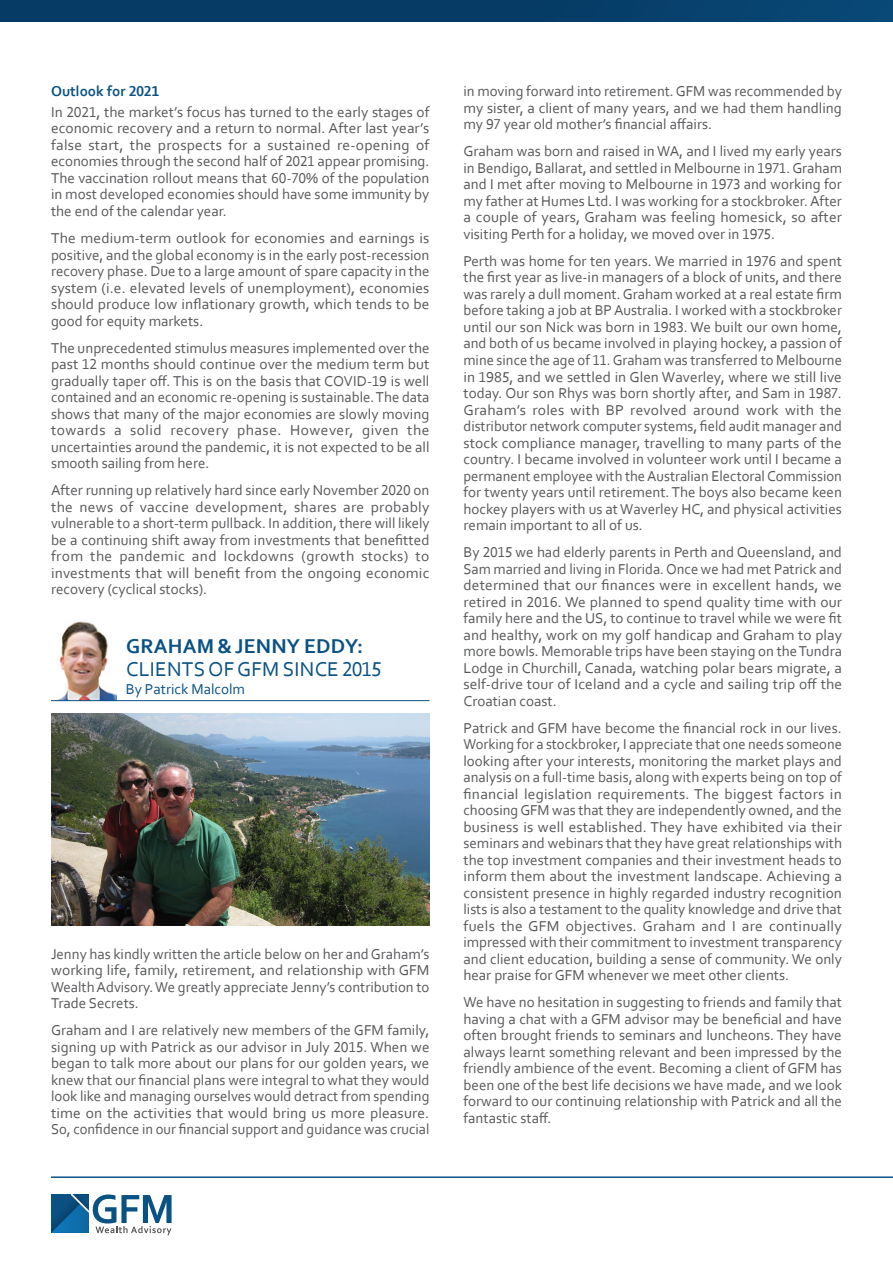
<style>
.page{position:relative;width:893px;height:1263px;background:#fff}
.page>*{position:absolute;margin:0;border:0;box-sizing:border-box;transform-origin:0 0}
.Section_Titles__3_Li{font:21px/22.5px "Corbel GFM Custom";letter-spacing:.01em;color:#0a5283}
.Body_Copy{font:15px/16.5px "Corbel GFM Custom";color:#57585a;text-align:justify}
.Section_Author{font:15px "Corbel GFM Custom";color:#0a5283}
.Body_Title{font:700 15px "Corbel GFM Custom";color:#0a5283}
.s1{font-weight:700}
</style>
<div class="page">
<div style="left:0;top:0;width:893px;height:21px;background:linear-gradient(to right,#043860,#084471)"></div>
<hr style="left:51px;top:1176px;width:842px;height:2px;background:#0a5283">
<svg style="left:51px;top:1194px;width:121px;height:41px"></svg>
<img style="left:51px;top:713px;width:378px;height:212px">
<img style="left:57px;top:621px;width:59px;height:79px">
<hr style="left:51px;top:700px;width:378px;height:1px;background:#0a5283">
<p class="Body_Title" style="left:51px;top:82px;width:110px">Outlook for 2021</p>
<p class="Body_Copy" style="left:51px;top:103px;width:380px">In 2021, the market’s focus has turned to the early stages of economic recovery and a return to normal. After last year’s false start, the prospects for a sustained re-opening of economies through the second half of 2021 appear promising.<br>The vaccination rollout means that 60-70% of the population in most developed economies should have some immunity by the end of the calendar year.</p>
<p class="Body_Copy" style="left:51px;top:229px;width:380px">The medium-term outlook for economies and earnings is positive, and the global economy is in the early post-recession recovery phase. Due to a large amount of spare capacity in the system (i.e. elevated levels of unemployment), economies should produce low inflationary growth, which tends to be good for equity markets.</p>
<p class="Body_Copy" style="left:51px;top:339px;width:380px">The unprecedented stimulus measures implemented over the past 12 months should continue over the medium term but gradually taper off. This is on the basis that COVID-19 is well contained and an economic re-opening is sustainable. The data shows that many of the major economies are slowly moving towards a solid recovery phase. However, given the uncertainties around the pandemic, it is not expected to be all smooth sailing from here.</p>
<p class="Body_Copy" style="left:51px;top:482px;width:380px">After running up relatively hard since early November 2020 on the news of vaccine development, shares are probably vulnerable to a short-term pullback. In addition, there will likely be a continuing shift away from investments that benefitted from the pandemic and lockdowns (growth stocks) to investments that will benefit from the ongoing economic recovery (cyclical stocks).</p>
<p class="Section_Titles__3_Li" style="left:126px;top:634px;width:257px"><span class="s1">GRAHAM &amp; JENNY EDDY:<br></span>CLIENTS OF GFM SINCE 2015</p>
<p class="Section_Author" style="left:126px;top:679px;width:121px">By Patrick Malcolm</p>
<p class="Body_Copy" style="left:51px;top:945px;width:380px">Jenny has kindly written the article below on her and Graham’s working life, family, retirement, and relationship with GFM Wealth Advisory. We greatly appreciate Jenny’s contribution to Trade Secrets.</p>
<p class="Body_Copy" style="left:51px;top:1022px;width:380px">Graham and I are relatively new members of the GFM family, signing up with Patrick as our advisor in July 2015. When we began to talk more about our plans for our golden years, we knew that our financial plans were integral to what they would look like and managing ourselves would detract from spending time on the activities that would bring us more pleasure.<br>So, confidence in our financial support and guidance was crucial</p>
<p class="Body_Copy" style="left:463px;top:83px;width:380px">in moving forward into retirement. GFM was recommended by my sister, a client of many years, and we had them handling my 97 year old mother’s financial affairs.</p>
<p class="Body_Copy" style="left:463px;top:143px;width:380px">Graham was born and raised in WA, and I lived my early years in Bendigo, Ballarat, and settled in Melbourne in 1971. Graham and I met after moving to Melbourne in 1973 and working for my father at Humes Ltd. I was working for a stockbroker. After a couple of years, Graham was feeling homesick, so after visiting Perth for a holiday, we moved over in 1975.</p>
<p class="Body_Copy" style="left:463px;top:252px;width:380px">Perth was home for ten years. We married in 1976 and spent the first year as live-in managers of a block of units, and there was rarely a dull moment. Graham worked at a real estate firm before taking a job at BP Australia. I worked with a stockbroker until our son Nick was born in 1983. We built our own home, and both of us became involved in playing hockey, a passion of mine since the age of 11. Graham was transferred to Melbourne in 1985, and we settled in Glen Waverley, where we still live today. Our son Rhys was born shortly after, and Sam in 1987.<br>Graham’s roles with BP revolved around work with the distributor network computer systems, field audit manager and stock compliance manager, travelling to many parts of the country. I became involved in volunteer work until I became a permanent employee with the Australian Electoral Commission for twenty years until retirement. The boys also became keen hockey players with us at Waverley HC, and physical activities remain important to all of us.</p>
<p class="Body_Copy" style="left:463px;top:543px;width:380px">By 2015 we had elderly parents in Perth and Queensland, and Sam married and living in Florida. Once we had met Patrick and determined that our finances were in excellent hands, we retired in 2016. We planned to spend quality time with our family here and the US, to continue to travel while we were fit and healthy, work on my golf handicap and Graham to play more bowls. Memorable trips have been staying on the Tundra Lodge in Churchill, Canada, watching polar bears migrate, a self-drive tour of Iceland and a cycle and sailing trip off the Croatian coast.</p>
<p class="Body_Copy" style="left:463px;top:719px;width:380px">Patrick and GFM have become the financial rock in our lives.<br>Working for a stockbroker, I appreciate that one needs someone looking after your interests, monitoring the market plays and analysis on a full-time basis, along with experts being on top of financial legislation requirements. The biggest factors in choosing GFM was that they are independently owned, and the business is well established. They have exhibited via their seminars and webinars that they have great relationships with the top investment companies and their investment heads to inform them about the investment landscape. Achieving a consistent presence in highly regarded industry recognition lists is also a testament to the quality knowledge and drive that fuels the GFM objectives. Graham and I are continually impressed with their commitment to investment transparency and client education, building a sense of community. We only hear praise for GFM whenever we meet other clients.</p>
<p class="Body_Copy" style="left:463px;top:994px;width:380px">We have no hesitation in suggesting to friends and family that having a chat with a GFM advisor may be beneficial and have often brought friends to seminars and luncheons. They have always learnt something relevant and been impressed by the friendly ambience of the event. Becoming a client of GFM has been one of the best life decisions we have made, and we look forward to our continuing relationship with Patrick and all the fantastic staff.</p>
</div>
